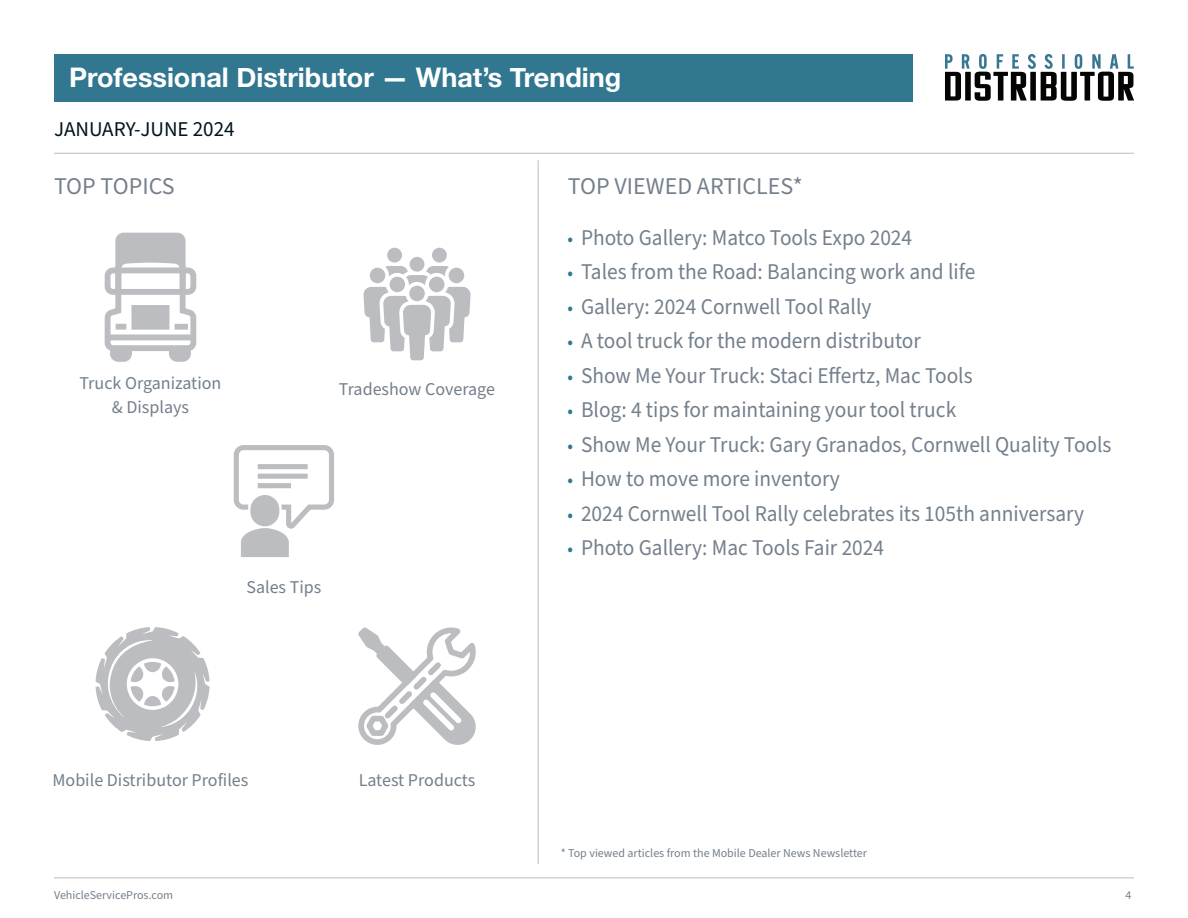
<style>
.page{position:relative;width:1188px;height:918px;background:#fff}
.page>*{position:absolute;margin:0;border:0;box-sizing:border-box;transform-origin:0 0}
.t1{font:700 27px "Helvetica Neue";color:#fff}
.t2{font:24px "Source Sans Pro";color:#74808c}
.t3{font:22.5px "Source Sans Pro";color:#74808c;scale:.95 1}
.t4{font:21px "Source Sans Pro";color:#00141f}
.t5{font:18px "Source Sans Pro";color:#74808c}
.t6{font:12px "Source Sans Pro";color:#74808c}
.s1{font-size:19.5px;color:#327790}
</style>
<div class="page">
<div style="left:54px;top:54px;width:859px;height:47px;background:#327790"></div>
<hr style="left:54px;top:878px;width:1080px;height:1px;background:#bcbdc0">
<svg style="left:945px;top:54px;width:189px;height:47px"></svg>
<hr style="left:54px;top:153px;width:1080px;height:1px;background:#bcbdc0">
<hr style="left:538px;top:160px;width:1px;height:704px;background:#bcbdc0">
<svg style="left:363px;top:266px;width:108px;height:94px"></svg>
<div style="left:410px;top:257px;width:14px;height:15px;background:#bcbdc0;border-radius:50%"></div>
<div style="left:432px;top:248px;width:15px;height:15px;background:#bcbdc0;border-radius:50%"></div>
<div style="left:387px;top:248px;width:15px;height:15px;background:#bcbdc0;border-radius:50%"></div>
<div style="left:409px;top:286px;width:16px;height:15px;background:#bcbdc0;border-radius:50%"></div>
<div style="left:429px;top:277px;width:16px;height:15px;background:#bcbdc0;border-radius:50%"></div>
<div style="left:449px;top:268px;width:15px;height:15px;background:#bcbdc0;border-radius:50%"></div>
<div style="left:390px;top:277px;width:15px;height:15px;background:#bcbdc0;border-radius:50%"></div>
<div style="left:370px;top:268px;width:15px;height:15px;background:#bcbdc0;border-radius:50%"></div>
<svg style="left:95px;top:627px;width:115px;height:114px"></svg>
<svg style="left:233px;top:445px;width:101px;height:113px"></svg>
<div style="left:258px;top:464px;width:50px;height:5px;background:#bcbdc0"></div>
<div style="left:258px;top:474px;width:50px;height:5px;background:#bcbdc0"></div>
<div style="left:258px;top:483px;width:33px;height:5px;background:#bcbdc0"></div>
<svg style="left:358px;top:627px;width:118px;height:118px"></svg>
<svg style="left:104px;top:232px;width:93px;height:130px"></svg>
<div style="left:115px;top:268px;width:71px;height:27px;border:6px solid #bcbdc0"></div>
<div style="left:108px;top:335px;width:85px;height:5px;background:#bcbdc0"></div>
<div style="left:116px;top:324px;width:10px;height:6px;background:#bcbdc0"></div>
<div style="left:175px;top:324px;width:13px;height:6px;background:#bcbdc0"></div>
<div style="left:134px;top:308px;width:33px;height:19px;background:#bcbdc0"></div>
<div style="left:131px;top:305px;width:38px;height:25px;border:6px solid #bcbdc0"></div>
<p class="t1" style="left:69px;top:57px;width:554px">Professional Distributor — What’s Trending</p>
<p class="t4" style="left:54px;top:115px;width:182px">JANUARY-JUNE 2024</p>
<p class="t2" style="left:54px;top:170px;width:122px">TOP TOPICS</p>
<p class="t5" style="left:79px;top:371px;width:144px">Truck Organization</p>
<p class="t5" style="left:112px;top:395px;width:79px">&amp; Displays</p>
<p class="t5" style="left:339px;top:377px;width:158px">Tradeshow Coverage</p>
<p class="t5" style="left:246px;top:575px;width:76px">Sales Tips</p>
<p class="t2" style="left:568px;top:170px;width:237px">TOP VIEWED ARTICLES*</p>
<p class="t3" style="left:568px;top:222px;width:364px"><span class="s1">•</span> Photo Gallery: Matco Tools Expo 2024</p>
<p class="t3" style="left:568px;top:257px;width:431px"><span class="s1">•</span> Tales from the Road: Balancing work and life</p>
<p class="t3" style="left:568px;top:291px;width:322px"><span class="s1">•</span> Gallery: 2024 Cornwell Tool Rally</p>
<p class="t3" style="left:568px;top:326px;width:374px"><span class="s1">•</span> A tool truck for the modern distributor</p>
<p class="t3" style="left:568px;top:360px;width:428px"><span class="s1">•</span> Show Me Your Truck: Staci Effertz, Mac Tools</p>
<p class="t3" style="left:568px;top:395px;width:411px"><span class="s1">•</span> Blog: 4 tips for maintaining your tool truck</p>
<p class="t3" style="left:568px;top:429px;width:574px"><span class="s1">•</span> Show Me Your Truck: Gary Granados, Cornwell Quality Tools</p>
<p class="t3" style="left:568px;top:464px;width:288px"><span class="s1">•</span> How to move more inventory</p>
<p class="t3" style="left:568px;top:498px;width:545px"><span class="s1">•</span> 2024 Cornwell Tool Rally celebrates its 105th anniversary</p>
<p class="t3" style="left:568px;top:533px;width:335px"><span class="s1">•</span> Photo Gallery: Mac Tools Fair 2024</p>
<p class="t5" style="left:53px;top:768px;width:197px">Mobile Distributor Profiles</p>
<p class="t5" style="left:359px;top:768px;width:118px">Latest Products</p>
<p class="t6" style="left:561px;top:845px;width:308px">* Top viewed articles from the Mobile Dealer News Newsletter</p>
<p class="t6" style="left:54px;top:887px;width:121px">VehicleServicePros.com</p>
<p class="t6" style="left:1126px;top:887px;width:7px">4</p>
</div>
